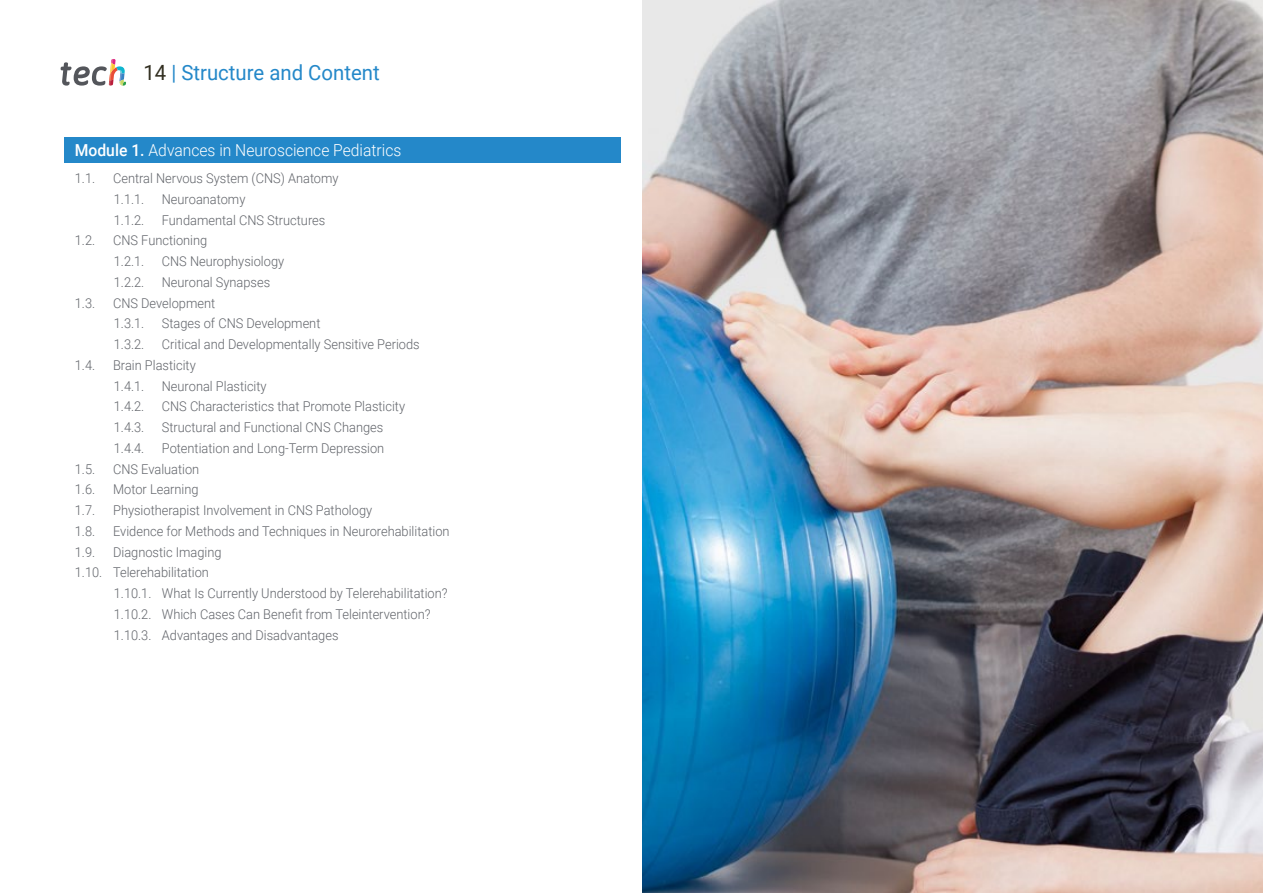
<style>
.page{position:relative;width:1263px;height:893px;background:#fff}
.page>*{position:absolute;margin:0;border:0;box-sizing:border-box;transform-origin:0 0}
.t1{font:21px "Roboto";color:#2488c9}
.t2{font:300 16.5px "Roboto";color:#fff;scale:.95 1}
.t3{font:300 13.5px/20.7px "Roboto";color:#61646a;scale:.95 1}
.s1{color:#312e20}
.s2{font-weight:500}
</style>
<div class="page">
<div style="left:64px;top:137px;width:557px;height:25px;background:#2488c9"></div>
<img style="left:642px;top:0;width:621px;height:893px">
<svg style="left:61px;top:59px;width:65px;height:27px"></svg>
<h1 class="t1" style="left:144px;top:57px;width:238px"><span class="s1">14</span> | Structure and Content</h1>
<p class="t2" style="left:75px;top:138px;width:345px"><span class="s2">Module 1.</span> Advances in Neuroscience Pediatrics</p>
<p class="t3" style="left:75px;top:167px;width:23px">1.1.</p>
<p class="t3" style="left:113px;top:167px;width:239px">Central Nervous System (CNS) Anatomy<br>1.1.1.</p>
<p class="t3" style="left:162px;top:188px;width:89px">Neuroanatomy</p>
<p class="t3" style="left:114px;top:209px;width:34px">1.1.2.</p>
<p class="t3" style="left:162px;top:209px;width:174px">Fundamental CNS Structures</p>
<p class="t3" style="left:75px;top:230px;width:23px">1.2.</p>
<p class="t3" style="left:113px;top:230px;width:101px">CNS Functioning<br>1.2.1.</p>
<p class="t3" style="left:162px;top:250px;width:130px">CNS Neurophysiology</p>
<p class="t3" style="left:114px;top:271px;width:34px">1.2.2.</p>
<p class="t3" style="left:162px;top:271px;width:116px">Neuronal Synapses</p>
<p class="t3" style="left:75px;top:292px;width:23px">1.3.</p>
<p class="t3" style="left:113px;top:292px;width:109px">CNS Development<br>1.3.1.</p>
<p class="t3" style="left:162px;top:313px;width:168px">Stages of CNS Development</p>
<p class="t3" style="left:114px;top:333px;width:34px">1.3.2.</p>
<p class="t3" style="left:162px;top:333px;width:273px">Critical and Developmentally Sensitive Periods</p>
<p class="t3" style="left:75px;top:354px;width:23px">1.4.</p>
<p class="t3" style="left:113px;top:354px;width:88px">Brain Plasticity<br>1.4.1.</p>
<p class="t3" style="left:162px;top:375px;width:112px">Neuronal Plasticity</p>
<p class="t3" style="left:114px;top:396px;width:34px">1.4.2.</p>
<p class="t3" style="left:162px;top:396px;width:258px">CNS Characteristics that Promote Plasticity</p>
<p class="t3" style="left:114px;top:416px;width:34px">1.4.3.</p>
<p class="t3" style="left:162px;top:416px;width:235px">Structural and Functional CNS Changes</p>
<p class="t3" style="left:114px;top:437px;width:34px">1.4.4.</p>
<p class="t3" style="left:162px;top:437px;width:236px">Potentiation and Long-Term Depression</p>
<p class="t3" style="left:75px;top:458px;width:23px">1.5.</p>
<p class="t3" style="left:113px;top:458px;width:92px">CNS Evaluation</p>
<p class="t3" style="left:75px;top:479px;width:23px">1.6.</p>
<p class="t3" style="left:113px;top:479px;width:92px">Motor Learning</p>
<p class="t3" style="left:75px;top:499px;width:23px">1.7.</p>
<p class="t3" style="left:113px;top:499px;width:274px">Physiotherapist Involvement in CNS Pathology</p>
<p class="t3" style="left:75px;top:520px;width:23px">1.8.</p>
<p class="t3" style="left:113px;top:520px;width:356px">Evidence for Methods and Techniques in Neurorehabilitation</p>
<p class="t3" style="left:75px;top:541px;width:23px">1.9.</p>
<p class="t3" style="left:113px;top:541px;width:116px">Diagnostic Imaging</p>
<p class="t3" style="left:75px;top:562px;width:143px">1.10. Telerehabilitation</p>
<p class="t3" style="left:114px;top:582px;width:353px">1.10.1. What Is Currently Understood by Telerehabilitation?</p>
<p class="t3" style="left:114px;top:603px;width:335px">1.10.2. Which Cases Can Benefit from Teleintervention?</p>
<p class="t3" style="left:114px;top:624px;width:238px">1.10.3. Advantages and Disadvantages</p>
</div>
